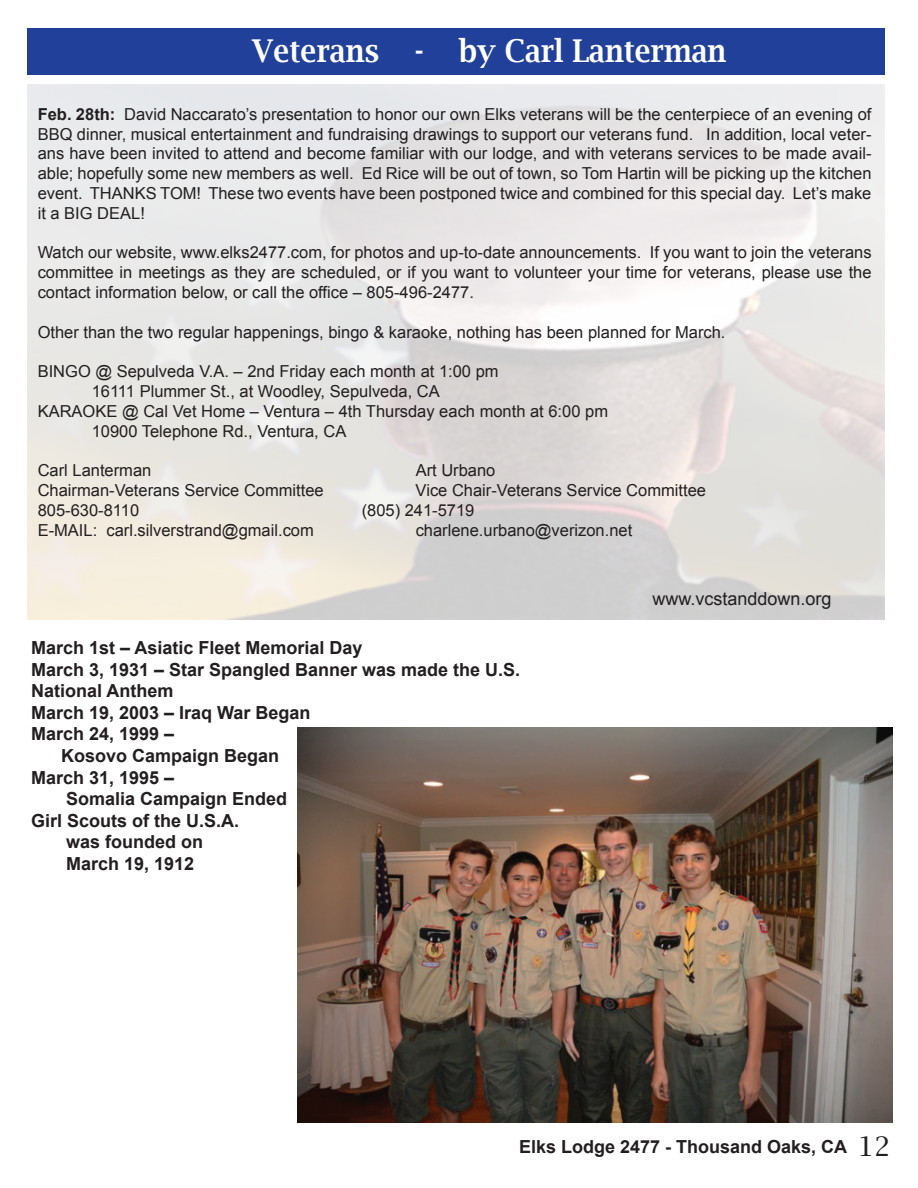
<style>
.page{position:relative;width:918px;height:1188px;background:#fff}
.page>*{position:absolute;margin:0;border:0;box-sizing:border-box;transform-origin:0 0}
.t1{font:600 31.5px "Lucida Bright";color:#fff;scale:.91 1}
.t2{font:700 18px "Arial";color:#231f20}
.t3{font:18px "Arial";color:#231f20}
.t4{font:16.5px/19.8px "Arial";color:#231f20;text-align:justify}
.s1{font-weight:700}
.s2{font-family:"Lucida Bright";font-weight:400;font-size:27px}
</style>
<div class="page">
<div style="left:27px;top:28px;width:857px;height:46px;background:#214099"></div>
<img style="left:297px;top:727px;width:596px;height:395px">
<h1 class="t1" style="left:252px;top:33px;width:523px">Veterans - by Carl Lanterman</h1>
<p class="t4" style="left:38px;top:104px;width:835px"><span class="s1">Feb. 28th:</span> David Naccarato’s presentation to honor our own Elks veterans will be the centerpiece of an evening of BBQ dinner, musical entertainment and fundraising drawings to support our veterans fund. In addition, local veter&shy;ans have been invited to attend and become familiar with our lodge, and with veterans services to be made avail&shy;able; hopefully some new members as well. Ed Rice will be out of town, so Tom Hartin will be picking up the kitchen event. THANKS TOM! These two events have been postponed twice and combined for this special day. Let’s make it a BIG DEAL!</p>
<p class="t4" style="left:38px;top:243px;width:835px">Watch our website, www.elks2477.com, for photos and up-to-date announcements. If you want to join the veterans committee in meetings as they are scheduled, or if you want to volunteer your time for veterans, please use the contact information below, or call the office – 805-496-2477.</p>
<p class="t4" style="left:38px;top:322px;width:689px">Other than the two regular happenings, bingo &amp; karaoke, nothing has been planned for March.</p>
<p class="t4" style="left:38px;top:361px;width:462px">BINGO @ Sepulveda V.A. – 2nd Friday each month at 1:00 pm</p>
<p class="t4" style="left:92px;top:381px;width:350px">16111 Plummer St., at Woodley, Sepulveda, CA</p>
<p class="t4" style="left:38px;top:401px;width:572px">KARAOKE @ Cal Vet Home – Ventura – 4th Thursday each month at 6:00 pm</p>
<p class="t4" style="left:92px;top:421px;width:256px">10900 Telephone Rd., Ventura, CA</p>
<p class="t4" style="left:38px;top:460px;width:115px">Carl Lanterman</p>
<p class="t4" style="left:416px;top:460px;width:81px">Art Urbano</p>
<p class="t4" style="left:38px;top:480px;width:288px">Chairman-Veterans Service Committee</p>
<p class="t4" style="left:416px;top:480px;width:292px">Vice Chair-Veterans Service Committee</p>
<p class="t4" style="left:38px;top:500px;width:103px">805-630-8110</p>
<p class="t4" style="left:362px;top:500px;width:114px">(805) 241-5719</p>
<p class="t4" style="left:38px;top:520px;width:278px">E-MAIL: carl.silverstrand@gmail.com</p>
<p class="t4" style="left:416px;top:520px;width:218px">charlene.urbano@verizon.net</p>
<p class="t2" style="left:31px;top:635px;width:333px">March 1st – Asiatic Fleet Memorial Day</p>
<p class="t2" style="left:31px;top:657px;width:491px">March 3, 1931 – Star Spangled Banner was made the U.S.</p>
<p class="t2" style="left:31px;top:678px;width:144px">National Anthem</p>
<p class="t2" style="left:31px;top:700px;width:281px">March 19, 2003 – Iraq War Began</p>
<p class="t2" style="left:31px;top:721px;width:145px">March 24, 1999 –</p>
<p class="t2" style="left:61px;top:743px;width:220px">Kosovo Campaign Began</p>
<p class="t2" style="left:31px;top:765px;width:145px">March 31, 1995 –</p>
<p class="t2" style="left:66px;top:786px;width:223px">Somalia Campaign Ended</p>
<p class="t2" style="left:31px;top:808px;width:210px">Girl Scouts of the U.S.A.</p>
<p class="t2" style="left:66px;top:829px;width:139px">was founded on</p>
<p class="t2" style="left:66px;top:851px;width:130px">March 19, 1912</p>
<p class="t3" style="left:652px;top:586px;width:181px">www.vcstanddown.org</p>
<p class="t2" style="left:519px;top:1134px;width:373px">Elks Lodge 2477 - Thousand Oaks, CA <span class="s2">12</span></p>
</div>
